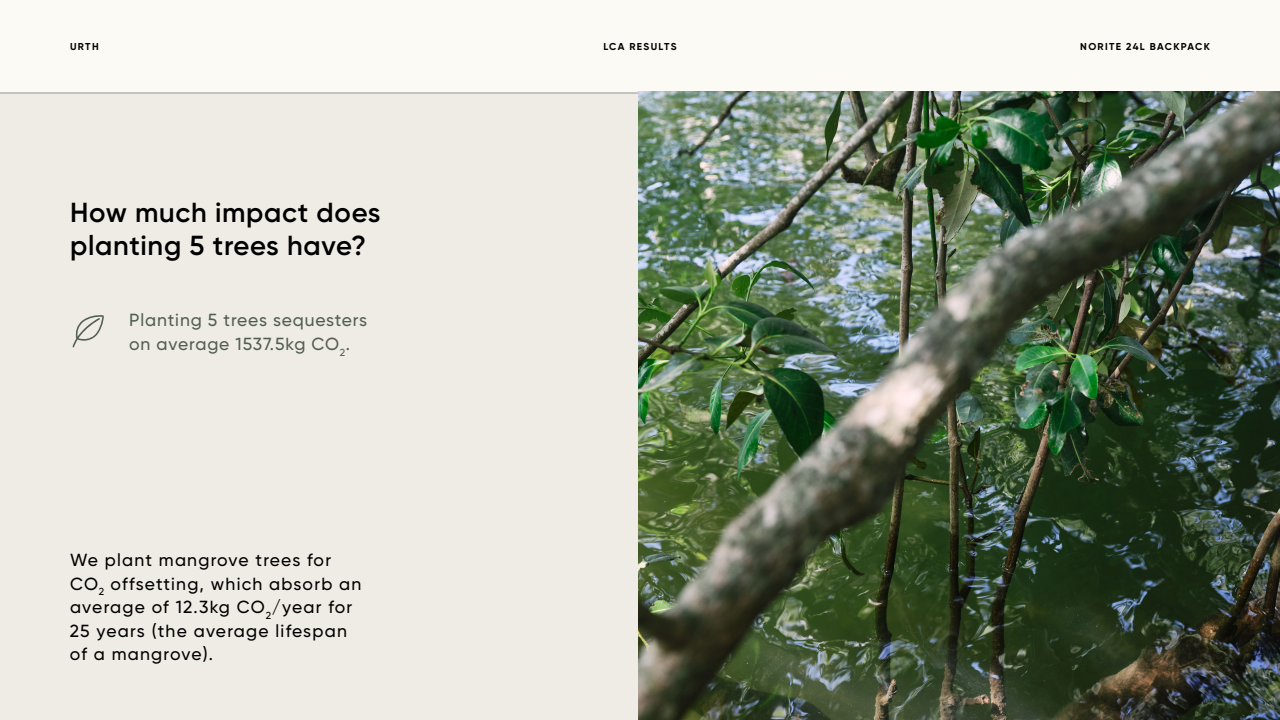
<style>
.page{position:relative;width:1280px;height:720px;background:#fbfaf4}
.page>*{position:absolute;margin:0;border:0;box-sizing:border-box;transform-origin:0 0}
.t1{font:600 27.5px/33px "Gilroy";letter-spacing:.025em;color:#000}
.t2{font:500 17.5px/23.5px "Gilroy";letter-spacing:.07em;color:#000}
.t3{font:500 17.5px/23.5px "Gilroy";letter-spacing:.05em;color:#525e54}
.t4{font:700 10px "Gilroy";letter-spacing:.135em;color:#000}
</style>
<div class="page">
<div style="left:0;top:92px;width:1280px;height:628px;background:#eeece4"></div>
<hr style="left:0;top:92px;width:1280px;height:2px;background:#979e98">
<img style="left:638px;top:92px;width:642px;height:628px">
<svg style="left:72px;top:315px;width:32px;height:32px"></svg>
<p class="t4" style="left:70px;top:40px;width:30px">URTH</p>
<p class="t4" style="left:603px;top:40px;width:75px">LCA RESULTS</p>
<p class="t4" style="left:1080px;top:40px;width:131px">NORITE 24L BACKPACK</p>
<h1 class="t1" style="left:70px;top:196px;width:312px">How much impact does planting 5 trees have?</h1>
<p class="t3" style="left:129px;top:308px;width:239px">Planting 5 trees sequesters on average 1537.5kg CO<sub>2</sub>.</p>
<p class="t2" style="left:70px;top:548px;width:293px">We plant mangrove trees for<br>CO<sub>2</sub> offsetting, which absorb an average of 12.3kg CO<sub>2</sub>/year for<br>25 years (the average lifespan of a mangrove).</p>
</div>
